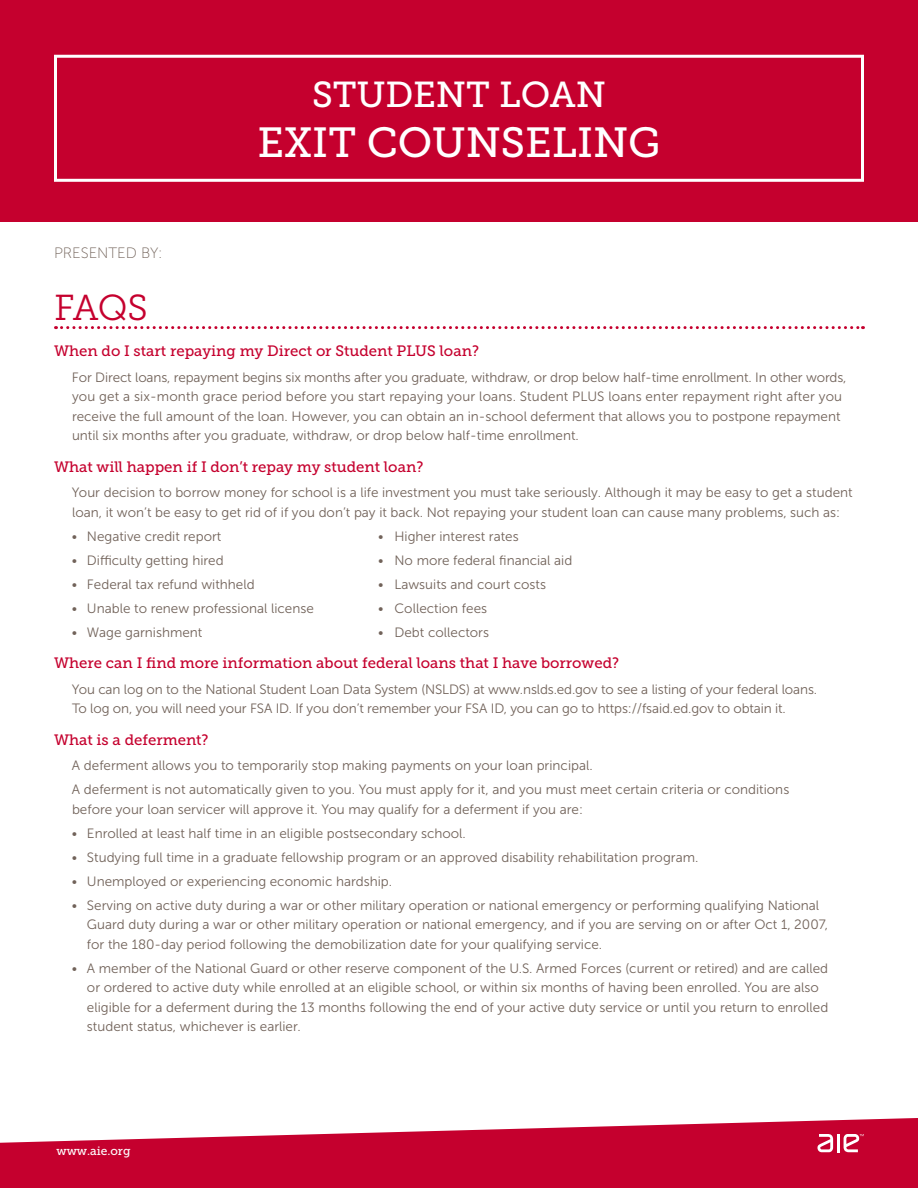
<style>
.page{position:relative;width:918px;height:1188px;background:#fff}
.page>*{position:absolute;margin:0;border:0;box-sizing:border-box;transform-origin:0 0}
._00-Title_2{font:42px "Museo Slab 500";color:#fff}
._00-Title_1{font:36px "Museo Slab 500";color:#fff}
._01-H1{font:36px "Museo Slab 300";color:#c5002e}
._01-H2{font:15px "Museo Slab 500";color:#c5002e}
.t1{font:15px "Museo Sans 100";color:#716259}
._01-Body1{font:13.5px/19.5px "Museo Sans 300";color:#716259}
._01-Body1Bullet{font:13.5px/19.5px "Museo Sans 300";color:#716259}
.t2{font:12px "Museo Slab 500";color:#fff}
</style>
<div class="page">
<svg style="left:0;top:1118px;width:918px;height:70px;fill:#c5002e"></svg>
<svg style="left:818px;top:1134px;width:15px;height:18px"></svg>
<hr style="left:837px;top:1134px;width:3px;height:18px;background:#fff">
<svg style="left:844px;top:1134px;width:20px;height:18px"></svg>
<div style="left:0;top:0;width:918px;height:221px;background:#c5002e"></div>
<div style="left:54px;top:55px;width:810px;height:127px;border:3px solid #fff"></div>
<svg style="left:56px;top:326px;width:807px;height:3px"></svg>
<p class="_00-Title_1" style="left:312px;top:74px;width:295px">STUDENT LOAN</p>
<p class="_00-Title_2" style="left:258px;top:119px;width:404px">EXIT COUNSELING</p>
<p class="t1" style="left:54px;top:245px;width:110px">PRESENTED BY:</p>
<p class="_01-H1" style="left:54px;top:288px;width:96px">FAQS</p>
<p class="_01-H2" style="left:54px;top:343px;width:427px">When do I start repaying my Direct or Student PLUS loan?</p>
<p class="_01-Body1" style="left:72px;top:367px;width:776px">For Direct loans, repayment begins six months after you graduate, withdraw, or drop below half-time enrollment. In other words, you get a six-month grace period before you start repaying your loans. Student PLUS loans enter repayment right after you receive the full amount of the loan. However, you can obtain an in-school deferment that allows you to postpone repayment until six months after you graduate, withdraw, or drop below half-time enrollment.</p>
<p class="_01-H2" style="left:54px;top:458px;width:371px">What will happen if I don’t repay my student loan?</p>
<p class="_01-Body1" style="left:72px;top:483px;width:782px">Your decision to borrow money for school is a life investment you must take seriously. Although it may be easy to get a student loan, it won’t be easy to get rid of if you don’t pay it back. Not repaying your student loan can cause many problems, such as:</p>
<p class="_01-Body1Bullet" style="left:72px;top:526px;width:151px">• Negative credit report</p>
<p class="_01-Body1Bullet" style="left:378px;top:526px;width:142px">• Higher interest rates</p>
<p class="_01-Body1Bullet" style="left:72px;top:550px;width:153px">• Difficulty getting hired</p>
<p class="_01-Body1Bullet" style="left:378px;top:550px;width:196px">• No more federal financial aid</p>
<p class="_01-Body1Bullet" style="left:72px;top:574px;width:184px">• Federal tax refund withheld</p>
<p class="_01-Body1Bullet" style="left:378px;top:574px;width:170px">• Lawsuits and court costs</p>
<p class="_01-Body1Bullet" style="left:72px;top:598px;width:243px">• Unable to renew professional license</p>
<p class="_01-Body1Bullet" style="left:378px;top:598px;width:111px">• Collection fees</p>
<p class="_01-Body1Bullet" style="left:72px;top:622px;width:132px">• Wage garnishment</p>
<p class="_01-Body1Bullet" style="left:378px;top:622px;width:113px">• Debt collectors</p>
<p class="_01-H2" style="left:54px;top:655px;width:567px">Where can I find more information about federal loans that I have borrowed?</p>
<p class="_01-Body1" style="left:72px;top:679px;width:747px">You can log on to the National Student Loan Data System (NSLDS) at www.nslds.ed.gov to see a listing of your federal loans.<br>To log on, you will need your FSA ID. If you don’t remember your FSA ID, you can go to https://fsaid.ed.gov to obtain it.</p>
<p class="_01-H2" style="left:54px;top:731px;width:156px">What is a deferment?</p>
<p class="_01-Body1" style="left:72px;top:756px;width:522px">A deferment allows you to temporarily stop making payments on your loan principal.</p>
<p class="_01-Body1" style="left:72px;top:780px;width:719px">A deferment is not automatically given to you. You must apply for it, and you must meet certain criteria or conditions before your loan servicer will approve it. You may qualify for a deferment if you are:</p>
<p class="_01-Body1Bullet" style="left:72px;top:823px;width:395px">• Enrolled at least half time in an eligible postsecondary school.</p>
<p class="_01-Body1Bullet" style="left:72px;top:847px;width:628px">• Studying full time in a graduate fellowship program or an approved disability rehabilitation program.</p>
<p class="_01-Body1Bullet" style="left:72px;top:871px;width:322px">• Unemployed or experiencing economic hardship.</p>
<p class="_01-Body1Bullet" style="left:87px;top:895px;width:743px;text-indent:-15px">• Serving on active duty during a war or other military operation or national emergency or performing qualifying National<br>Guard duty during a war or other military operation or national emergency, and if you are serving on or after Oct 1, 2007, for the 180-day period following the demobilization date for your qualifying service.</p>
<p class="_01-Body1Bullet" style="left:87px;top:958px;width:743px;text-indent:-15px">• A member of the National Guard or other reserve component of the U.S. Armed Forces (current or retired) and are called or ordered to active duty while enrolled at an eligible school, or within six months of having been enrolled. You are also eligible for a deferment during the 13 months following the end of your active duty service or until you return to enrolled student status, whichever is earlier.</p>
<p class="t2" style="left:56px;top:1144px;width:76px">www.aie.org</p>
</div>
